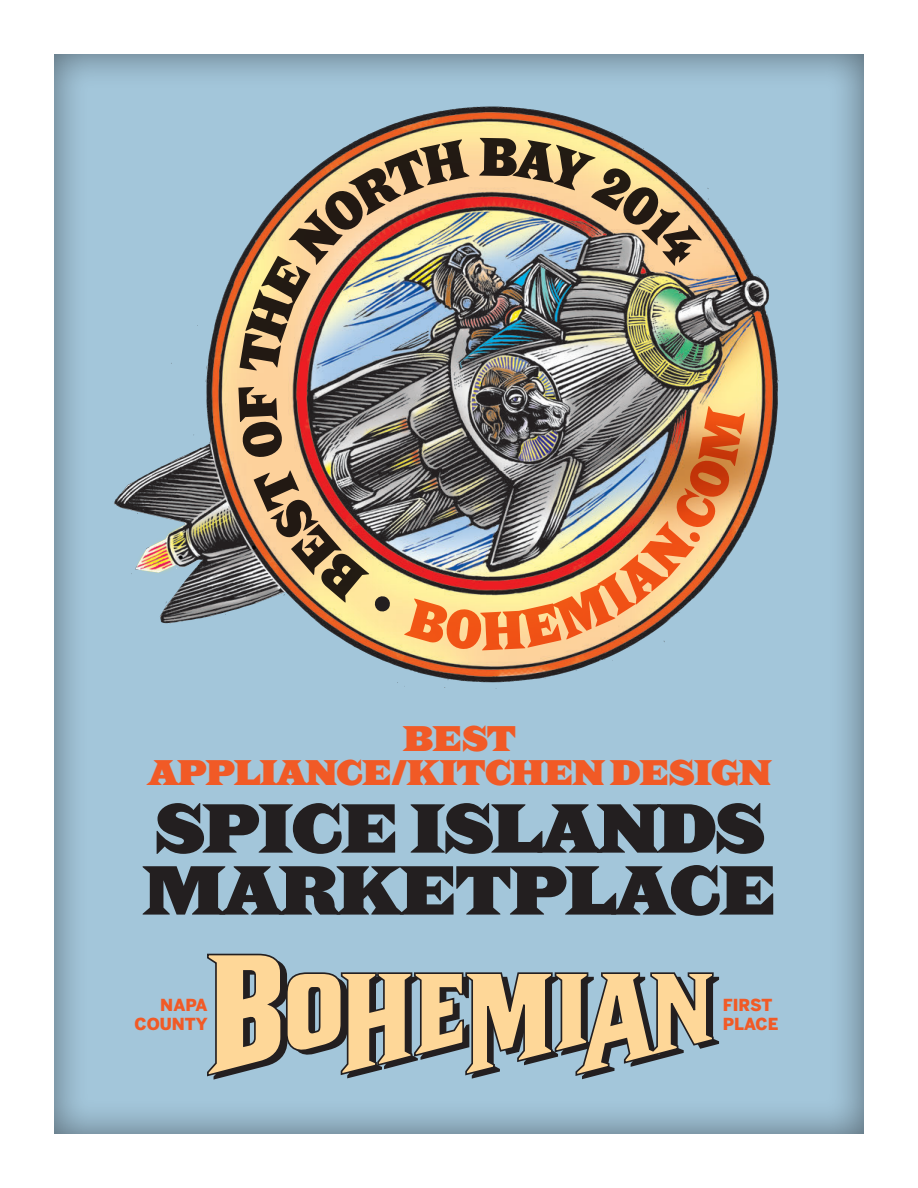
<style>
.page{position:relative;width:918px;height:1188px;background:#fff}
.page>*{position:absolute;margin:0;border:0;box-sizing:border-box;transform-origin:0 0}
.t1{font:64.2px/61.9px "Saracen HTF Black";letter-spacing:-.03em;color:#231f20}
.t2{font:33px/33.6px "Saracen HTF Black";letter-spacing:-.03em;color:#f15a26;text-align:center}
.t3{font:900 16.5px/19.8px "Benton Sans";color:#f15a26;text-align:right}
</style>
<div class="page">
<div style="left:52px;top:53px;width:812px;height:1082px;background:#231f20;opacity:.55"></div>
<svg style="left:206px;top:953px;width:513px;height:127px;background:#b1ad99"></svg>
<img style="left:108px;top:97px;width:676px;height:594px">
<svg style="left:238px;top:387px;width:45px;height:72px;background:#8a7154"></svg>
<img style="left:239px;top:139px;width:231px;height:232px">
<img style="left:479px;top:138px;width:223px;height:128px">
<svg style="left:254px;top:470px;width:137px;height:143px;background:#a08266"></svg>
<img style="left:404px;top:406px;width:341px;height:244px">
<p class="t2" style="left:148px;top:722px;width:624px">BEST<br>APPLIANCE/KITCHEN DESIGN</p>
<h1 class="t1" style="left:143px;top:797px;width:635px">SPICE ISLANDS<br>MARKETPLACE</h1>
<p class="t3" style="left:135px;top:994px;width:75px">NAPA<br>COUNTY</p>
<p class="t3" style="left:723px;top:994px;width:57px;text-align:left">FIRST<br>PLACE</p>
</div>
